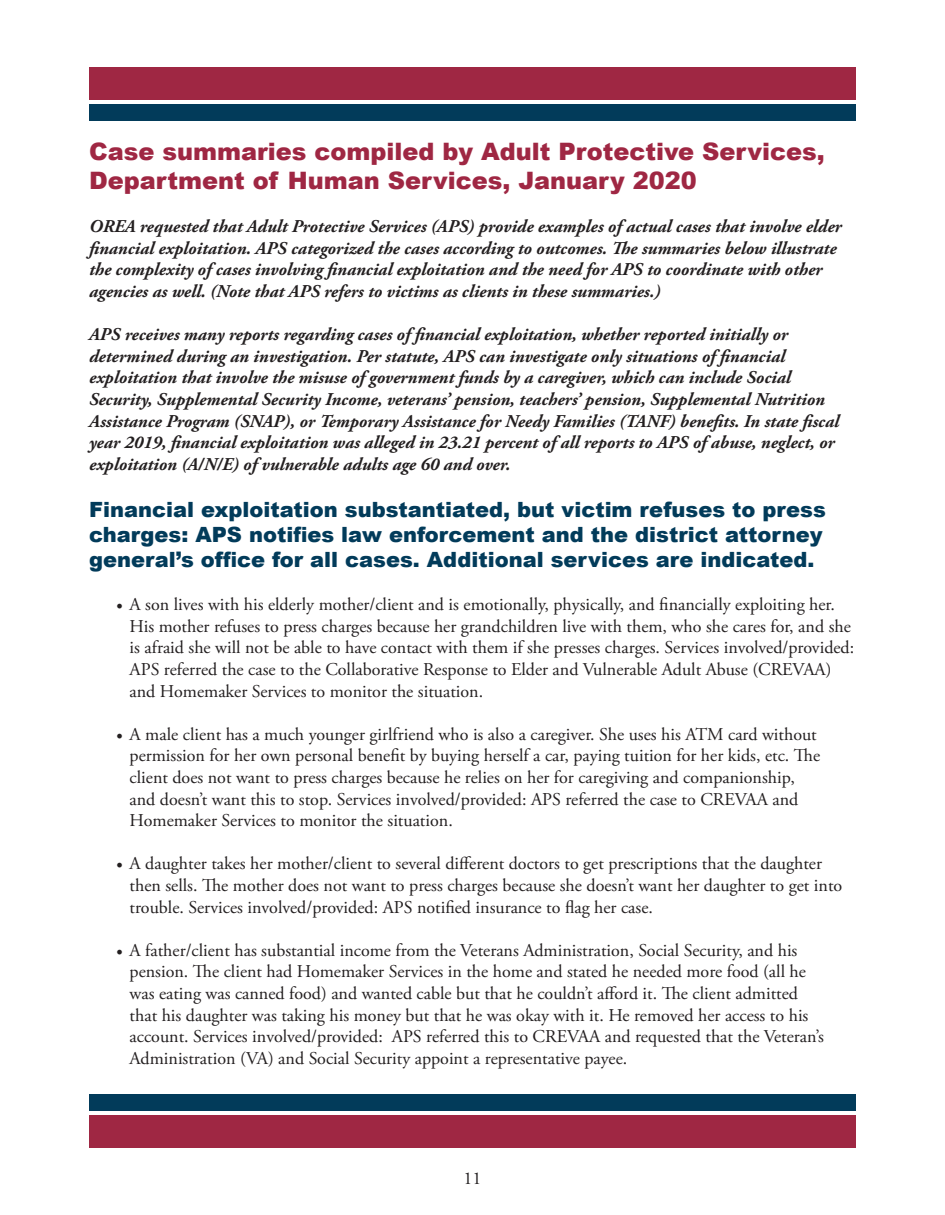
<style>
.page{position:relative;width:945px;height:1215px;background:#fff}
.page>*{position:absolute;margin:0;border:0;box-sizing:border-box;transform-origin:0 0}
.t1{font:900 24px/28.8px "Arial";color:#9f2743}
.t2{font:900 21px/25.2px "Arial";color:#023b5a}
.t3{font:18px/21.6px "Adobe Garamond Pro";color:#231f20}
.t4{font:italic 700 18px/21.6px "Adobe Garamond Pro";color:#231f20}
.s1{font-family:"Minion Pro"}
</style>
<div class="page">
<div style="left:89px;top:104px;width:767px;height:16px;background:#023b5a"></div>
<div style="left:89px;top:68px;width:767px;height:32px;background:#9f2743"></div>
<div style="left:89px;top:1095px;width:767px;height:16px;background:#023b5a"></div>
<div style="left:89px;top:1115px;width:767px;height:33px;background:#9f2743"></div>
<p class="t1" style="left:89px;top:137px;width:737px">Case summaries compiled by Adult Protective Services,<br>Department of Human Services, January 2020</p>
<p class="t4" style="left:89px;top:216px;width:754px">OREA requested that Adult Protective Services (APS) provide examples of actual cases that involve elder financial exploitation. APS categorized the cases according to outcomes. The summaries below illustrate the complexity of cases involving financial exploitation and the need for APS to coordinate with other agencies as well. (Note that APS refers to victims as clients in these summaries.)</p>
<p class="t4" style="left:89px;top:324px;width:752px">APS receives many reports regarding cases of financial exploitation, whether reported initially or determined during an investigation. Per statute, APS can investigate only situations of financial exploitation that involve the misuse of government funds by a caregiver, which can include Social Security, Supplemental Security Income, veterans’ pension, teachers’ pension, Supplemental Nutrition Assistance Program (SNAP), or Temporary Assistance for Needy Families (TANF) benefits. In state fiscal year 2019, financial exploitation was alleged in 23.21 percent of all reports to APS of abuse, neglect, or exploitation (A/N/E) of vulnerable adults age 60 and over.</p>
<p class="t2" style="left:89px;top:496px;width:738px">Financial exploitation substantiated, but victim refuses to press charges: APS notifies law enforcement and the district attorney general’s office for all cases. Additional services are indicated.</p>
<p class="t3" style="left:130px;top:594px;width:726px;text-indent:-14px"><span class="s1">•</span> A son lives with his elderly mother/client and is emotionally, physically, and financially exploiting her.<br>His mother refuses to press charges because her grandchildren live with them, who she cares for, and she is afraid she will not be able to have contact with them if she presses charges. Services involved/provided:<br>APS referred the case to the Collaborative Response to Elder and Vulnerable Adult Abuse (CREVAA) and Homemaker Services to monitor the situation.</p>
<p class="t3" style="left:130px;top:724px;width:692px;text-indent:-14px"><span class="s1">•</span> A male client has a much younger girlfriend who is also a caregiver. She uses his ATM card without permission for her own personal benefit by buying herself a car, paying tuition for her kids, etc. The client does not want to press charges because he relies on her for caregiving and companionship, and doesn’t want this to stop. Services involved/provided: APS referred the case to CREVAA and Homemaker Services to monitor the situation.</p>
<p class="t3" style="left:130px;top:854px;width:714px;text-indent:-14px"><span class="s1">•</span> A daughter takes her mother/client to several different doctors to get prescriptions that the daughter then sells. The mother does not want to press charges because she doesn’t want her daughter to get into trouble. Services involved/provided: APS notified insurance to flag her case.</p>
<p class="t3" style="left:130px;top:940px;width:696px;text-indent:-14px"><span class="s1">•</span> A father/client has substantial income from the Veterans Administration, Social Security, and his pension. The client had Homemaker Services in the home and stated he needed more food (all he was eating was canned food) and wanted cable but that he couldn’t afford it. The client admitted that his daughter was taking his money but that he was okay with it. He removed her access to his account. Services involved/provided: APS referred this to CREVAA and requested that the Veteran’s Administration (VA) and Social Security appoint a representative payee.</p>
<p class="t3" style="left:464px;top:1168px;width:19px">11</p>
</div>
